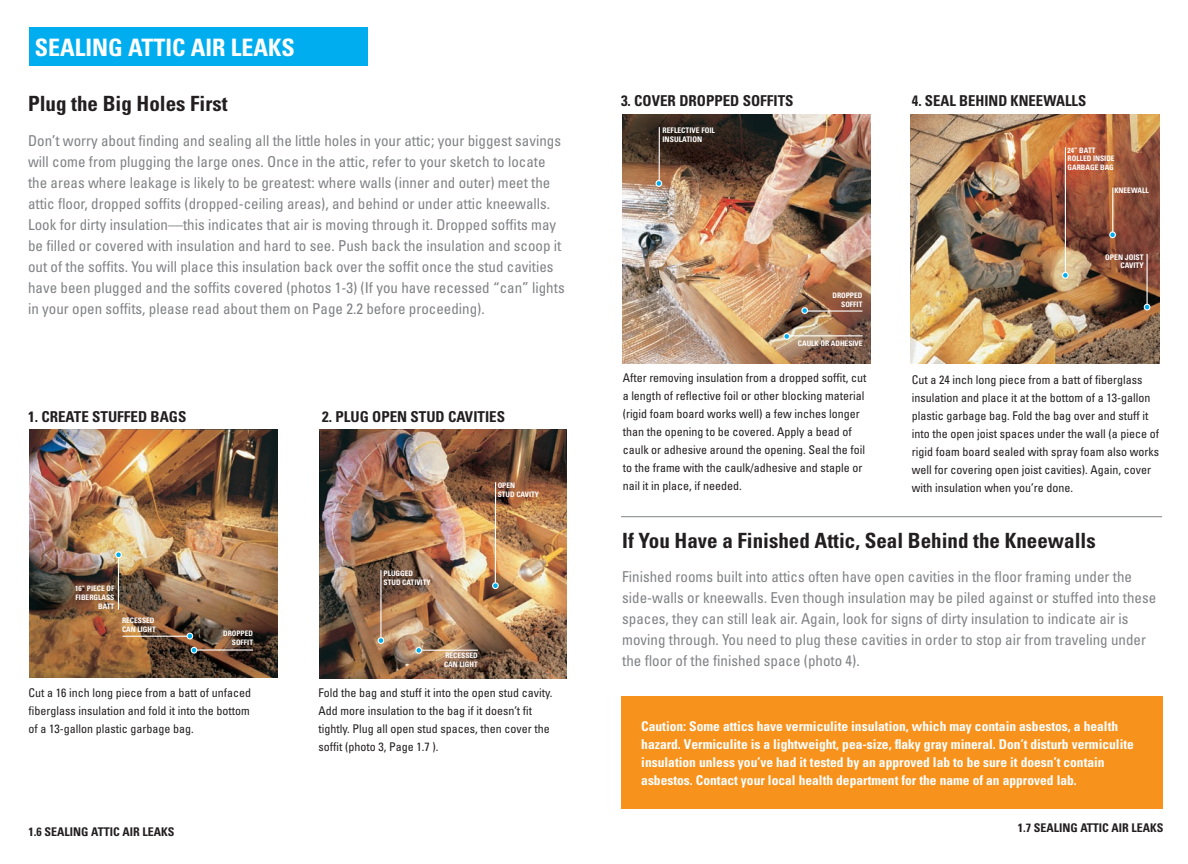
<style>
.page{position:relative;width:1188px;height:864px;background:#fff}
.page>*{position:absolute;margin:0;border:0;box-sizing:border-box;transform-origin:0 0}
.t1{font:700 condensed 24px "Univers";color:#fff}
.t2{font:700 condensed 21px "Univers";color:#231f20}
.t3{font:condensed 15px/21px "Univers";color:#808285}
.t4{font:700 condensed 15px "Univers";color:#231f20}
.t5{font:700 condensed 13.5px/18px "Univers";color:#fff}
.t6{font:condensed 12px/18px "Univers";color:#231f20}
.t7{font:700 condensed 12px "Univers";color:#231f20}
.t8{font:700 condensed 7.65px/8.7px "Univers";color:#fff}
.t9{font:700 condensed 7.5px/9.3px "Univers";color:#fff}
</style>
<div class="page">
<hr style="left:621px;top:516px;width:541px;height:1px;background:#808285">
<div style="left:29px;top:27px;width:339px;height:39px;background:#00aeef"></div>
<img style="left:29px;top:430px;width:249px;height:248px">
<hr style="left:118px;top:557px;width:1px;height:53px;background:#fff">
<hr style="left:123px;top:636px;width:65px;height:1px;background:#fff">
<hr style="left:196px;top:649px;width:57px;height:2px;background:#fff">
<div style="left:115px;top:551px;width:7px;height:7px;border:1px solid #fff;border-radius:50%"></div>
<svg style="left:187px;top:633px;width:6px;height:6px"></svg>
<div style="left:187px;top:633px;width:6px;height:7px;border:1px solid #fff;border-radius:50%"></div>
<svg style="left:191px;top:647px;width:6px;height:6px"></svg>
<div style="left:191px;top:647px;width:6px;height:7px;border:1px solid #fff;border-radius:50%"></div>
<img style="left:320px;top:430px;width:246px;height:248px">
<hr style="left:380px;top:570px;width:2px;height:68px;background:#fff">
<hr style="left:495px;top:482px;width:1px;height:101px;background:#fff">
<div style="left:492px;top:582px;width:7px;height:7px;border:1px solid #fff;border-radius:50%"></div>
<div style="left:378px;top:637px;width:6px;height:7px;border:1px solid #fff;border-radius:50%"></div>
<hr style="left:421px;top:650px;width:57px;height:1px;background:#fff">
<div style="left:415px;top:647px;width:7px;height:7px;border:1px solid #fff;border-radius:50%"></div>
<img style="left:622px;top:115px;width:249px;height:248px">
<img style="left:911px;top:115px;width:248px;height:248px">
<hr style="left:659px;top:127px;width:1px;height:55px;background:#fff">
<hr style="left:807px;top:310px;width:55px;height:2px;background:#fff">
<hr style="left:788px;top:335px;width:75px;height:1px;background:#fff">
<hr style="left:1147px;top:254px;width:1px;height:51px;background:#fff">
<hr style="left:1065px;top:147px;width:1px;height:126px;background:#fff">
<hr style="left:1112px;top:188px;width:1px;height:45px;background:#fff">
<div style="left:783px;top:333px;width:7px;height:7px;border:1px solid #fff;border-radius:50%"></div>
<div style="left:801px;top:307px;width:7px;height:7px;border:1px solid #fff;border-radius:50%"></div>
<div style="left:656px;top:180px;width:6px;height:7px;border:1px solid #fff;border-radius:50%"></div>
<div style="left:1062px;top:272px;width:7px;height:7px;border:1px solid #fff;border-radius:50%"></div>
<div style="left:1109px;top:231px;width:7px;height:7px;border:1px solid #fff;border-radius:50%"></div>
<svg style="left:1144px;top:304px;width:6px;height:6px"></svg>
<div style="left:1144px;top:304px;width:6px;height:7px;border:1px solid #fff;border-radius:50%"></div>
<div style="left:621px;top:696px;width:541px;height:113px;background:#f7931d"></div>
<h1 class="t1" style="left:35px;top:32px;width:261px">SEALING ATTIC AIR LEAKS</h1>
<h2 class="t2" style="left:28px;top:91px;width:201px">Plug the Big Holes First</h2>
<p class="t3" style="left:28px;top:130px;width:538px">Don’t worry about finding and sealing all the little holes in your attic; your biggest savings will come from plugging the large ones. Once in the attic, refer to your sketch to locate the areas where leakage is likely to be greatest: where walls (inner and outer) meet the attic floor, dropped soffits (dropped-ceiling areas), and behind or under attic kneewalls.<br>Look for dirty insulation—this indicates that air is moving through it. Dropped soffits may be filled or covered with insulation and hard to see. Push back the insulation and scoop it out of the soffits. You will place this insulation back over the soffit once the stud cavities have been plugged and the soffits covered (photos 1-3) (If you have recessed “can” lights in your open soffits, please read about them on Page 2.2 before proceeding).</p>
<p class="t4" style="left:28px;top:407px;width:160px">1. CREATE STUFFED BAGS</p>
<p class="t4" style="left:322px;top:408px;width:184px">2. PLUG OPEN STUD CAVITIES</p>
<p class="t9" style="left:75px;top:583px;width:41px;text-align:right">16” PIECE OF<br>FIBERGLASS<br>BATT</p>
<p class="t9" style="left:122px;top:615px;width:35px">RECESSED<br>CAN LIGHT</p>
<p class="t9" style="left:223px;top:629px;width:32px;text-align:right">DROPPED<br>SOFFIT</p>
<p class="t6" style="left:28px;top:684px;width:224px;text-align:justify">Cut a 16 inch long piece from a batt of unfaced fiberglass insulation and fold it into the bottom of a 13-gallon plastic garbage bag.</p>
<p class="t7" style="left:28px;top:824px;width:147px">1.6 SEALING ATTIC AIR LEAKS</p>
<p class="t9" style="left:498px;top:481px;width:43px">OPEN<br>STUD CAVITY</p>
<p class="t9" style="left:384px;top:568px;width:49px">PLUGGED<br>STUD CATIVITY</p>
<p class="t9" style="left:444px;top:651px;width:35px">RECESSED<br>CAN LIGHT</p>
<p class="t6" style="left:318px;top:684px;width:236px">Fold the bag and stuff it into the open stud cavity.<br>Add more insulation to the bag if it doesn’t fit tightly. Plug all open stud spaces, then cover the soffit (photo 3, Page 1.7 ).</p>
<p class="t4" style="left:621px;top:92px;width:174px">3. COVER DROPPED SOFFITS</p>
<p class="t4" style="left:912px;top:92px;width:176px">4. SEAL BEHIND KNEEWALLS</p>
<p class="t8" style="left:663px;top:126px;width:54px">REFLECTIVE FOIL<br>INSULATION</p>
<p class="t9" style="left:1068px;top:146px;width:49px;line-height:8.7px">24” BATT<br>ROLLED INSIDE<br>GARBAGE BAG</p>
<p class="t9" style="left:1114px;top:186px;width:36px">KNEEWALL</p>
<p class="t9" style="left:832px;top:291px;width:32px;line-height:8.7px;text-align:right">DROPPED<br>SOFFIT</p>
<p class="t9" style="left:798px;top:338px;width:66px">CAULK OR ADHESIVE</p>
<p class="t8" style="left:1105px;top:253px;width:40px;text-align:right">OPEN JOIST<br>CAVITY</p>
<p class="t6" style="left:623px;top:368px;width:245px">After removing insulation from a dropped soffit, cut a length of reflective foil or other blocking material (rigid foam board works well) a few inches longer than the opening to be covered. Apply a bead of caulk or adhesive around the opening. Seal the foil to the frame with the caulk/adhesive and staple or nail it in place, if needed.</p>
<p class="t6" style="left:912px;top:370px;width:249px">Cut a 24 inch long piece from a batt of fiberglass insulation and place it at the bottom of a 13-gallon plastic garbage bag. Fold the bag over and stuff it into the open joist spaces under the wall (a piece of rigid foam board sealed with spray foam also works well for covering open joist cavities). Again, cover with insulation when you’re done.</p>
<h2 class="t2" style="left:622px;top:527px;width:475px">If You Have a Finished Attic, Seal Behind the Kneewalls</h2>
<p class="t3" style="left:622px;top:566px;width:536px">Finished rooms built into attics often have open cavities in the floor framing under the side-walls or kneewalls. Even though insulation may be piled against or stuffed into these spaces, they can still leak air. Again, look for signs of dirty insulation to indicate air is moving through. You need to plug these cavities in order to stop air from traveling under the floor of the finished space (photo 4).</p>
<p class="t5" style="left:641px;top:717px;width:494px">Caution: Some attics have vermiculite insulation, which may contain asbestos, a health hazard. Vermiculite is a lightweight, pea-size, flaky gray mineral. Don’t disturb vermiculite insulation unless you’ve had it tested by an approved lab to be sure it doesn’t contain asbestos. Contact your local health department for the name of an approved lab.</p>
<p class="t7" style="left:1018px;top:820px;width:147px">1.7 SEALING ATTIC AIR LEAKS</p>
</div>
